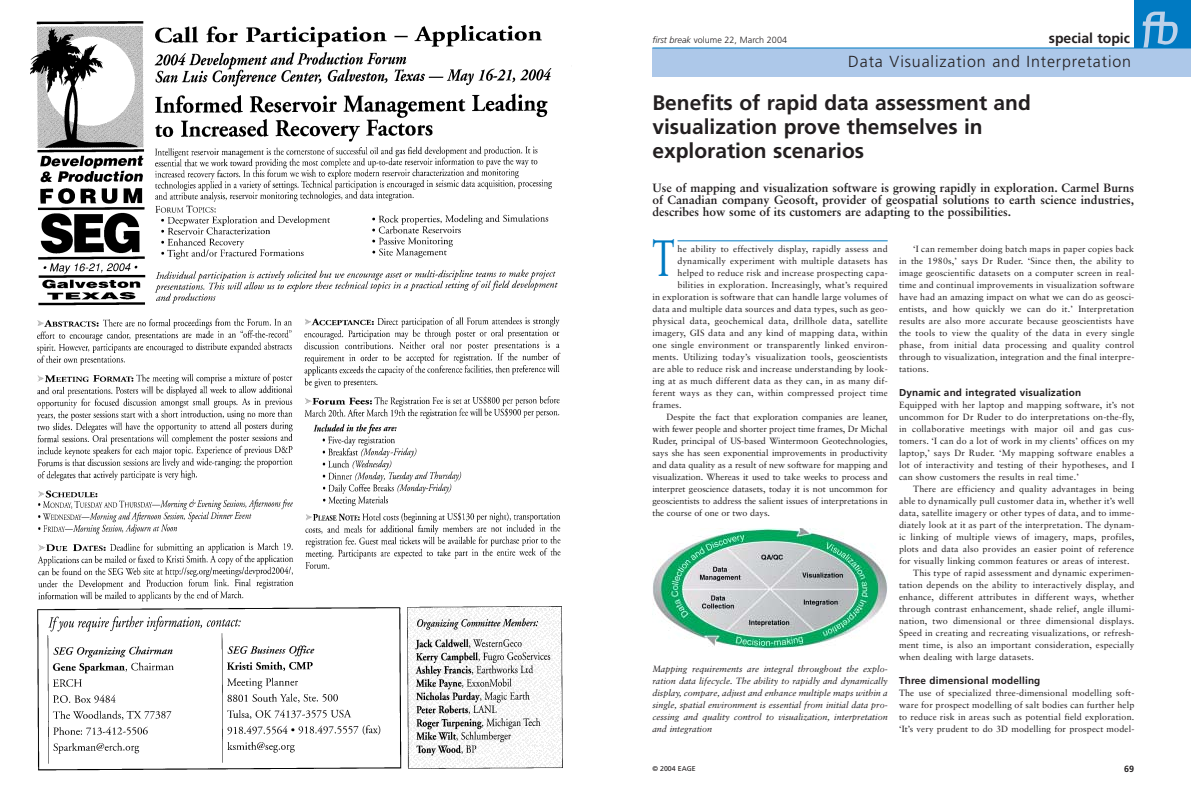
<style>
.page{position:relative;width:1191px;height:794px;background:#fff}
.page>*{position:absolute;margin:0;border:0;box-sizing:border-box;transform-origin:0 0}
.t1{font:51px "Sabon";color:#007ac2;scale:.65 1}
.t2{font:700 21px/24px "Frutiger";color:#231f20}
.t3{font:300 16px "Frutiger";letter-spacing:.055em;color:#231f20}
.t4{font:700 14px "Frutiger";color:#231f20}
.t5{font:700 12px/12px "Sabon";color:#231f20;text-align:justify}
.t6{font:700 10px "Frutiger";letter-spacing:.015em;color:#231f20}
.t7{font:9px/12px "Sabon";letter-spacing:.015em;color:#231f20;text-align:justify}
.t8{font:9px "Sabon";letter-spacing:-.005em;color:#231f20}
.t9{font:italic 9px/12px "Sabon";color:#231f20;text-align:justify}
.t10{font:300 9px "Frutiger";color:#231f20}
.t11{font:700 9px "Frutiger";color:#231f20}
.t12{font:7px "Frutiger";color:#231f20}
.s1{font-style:italic}
</style>
<div class="page">
<div style="left:652px;top:48px;width:539px;height:28px;background:#adc8e9"></div>
<div style="left:1134px;top:0;width:57px;height:48px;background:#007ac2"></div>
<svg style="left:1143px;top:12px;width:35px;height:36px"></svg>
<hr style="left:678px;top:241px;width:210px;height:1px;background:#007ac2">
<hr style="left:652px;top:48px;width:539px;height:1px;background:#007ac2">
<img style="left:653px;top:528px;width:235px;height:122px">
<img style="left:30px;top:21px;width:533px;height:750px">
<p class="t10" style="left:652px;top:36px;width:136px"><span class="s1">first break</span> volume 22, March 2004</p>
<h3 class="t4" style="left:1049px;top:32px;width:83px">special topic</h3>
<h3 class="t3" style="left:848px;top:55px;width:284px">Data Visualization and Interpretation</h3>
<h2 class="t2" style="left:652px;top:92px;width:380px">Benefits of rapid data assessment and visualization prove themselves in exploration scenarios</h2>
<p class="t5" style="left:652px;top:183px;width:483px">Use of mapping and visualization software is growing rapidly in exploration. Carmel Burns of Canadian company Geosoft, provider of geospatial solutions to earth science industries, describes how some of its customers are adapting to the possibilities.</p>
<h1 class="t1" style="left:652px;top:237px;width:35px">T</h1>
<p class="t7" style="left:899px;top:244px;width:237px;text-indent:14px">‘I can remember doing batch maps in paper copies back in the 1980s,’ says Dr Ruder. ‘Since then, the ability to image geoscientific datasets on a computer screen in real&shy;time and continual improvements in visualization software have had an amazing impact on what we can do as geosci&shy;entists, and how quickly we can do it.’ Interpretation results are also more accurate because geoscientists have the tools to view the quality of the data in every single phase, from initial data processing and quality control through to visualization, integration and the final interpre&shy;tations.</p>
<p class="t6" style="left:899px;top:388px;width:184px">Dynamic and integrated visualization</p>
<p class="t7" style="left:899px;top:400px;width:237px">Equipped with her laptop and mapping software, it’s not uncommon for Dr Ruder to do interpretations on-the-fly, in collaborative meetings with major oil and gas cus&shy;tomers. ‘I can do a lot of work in my clients’ offices on my laptop,’ says Dr Ruder. ‘My mapping software enables a lot of interactivity and testing of their hypotheses, and I can show customers the results in real time.’</p>
<p class="t7" style="left:913px;top:484px;width:223px">There are efficiency and quality advantages in being</p>
<p class="t7" style="left:899px;top:496px;width:237px">able to dynamically pull customer data in, whether it’s well</p>
<p class="t7" style="left:899px;top:508px;width:237px">data, satellite imagery or other types of data, and to imme-</p>
<p class="t7" style="left:899px;top:520px;width:237px">diately look at it as part of the interpretation. The dynam-</p>
<p class="t7" style="left:899px;top:532px;width:237px">ic linking of multiple views of imagery, maps, profiles,</p>
<p class="t7" style="left:899px;top:544px;width:237px">plots and data also provides an easier point of reference</p>
<p class="t7" style="left:899px;top:556px;width:232px">for visually linking common features or areas of interest.</p>
<p class="t7" style="left:913px;top:568px;width:223px">This type of rapid assessment and dynamic experimen-</p>
<p class="t7" style="left:899px;top:580px;width:237px">tation depends on the ability to interactively display, and</p>
<p class="t7" style="left:899px;top:592px;width:237px">enhance, different attributes in different ways, whether</p>
<p class="t7" style="left:899px;top:604px;width:237px">through contrast enhancement, shade relief, angle illumi-</p>
<p class="t7" style="left:899px;top:616px;width:237px">nation, two dimensional or three dimensional displays.</p>
<p class="t7" style="left:899px;top:628px;width:237px">Speed in creating and recreating visualizations, or refresh-</p>
<p class="t7" style="left:899px;top:640px;width:237px">ment time, is also an important consideration, especially</p>
<p class="t7" style="left:899px;top:652px;width:136px">when dealing with large datasets.</p>
<p class="t6" style="left:899px;top:676px;width:143px">Three dimensional modelling</p>
<p class="t7" style="left:899px;top:688px;width:237px">The use of specialized three-dimensional modelling soft&shy;ware for prospect modelling of salt bodies can further help to reduce risk in areas such as potential field exploration. ‘It’s very prudent to do 3D modelling for prospect model-</p>
<p class="t7" style="left:678px;top:244px;width:212px">he ability to effectively display, rapidly assess and</p>
<p class="t7" style="left:678px;top:256px;width:212px">dynamically experiment with multiple datasets has</p>
<p class="t7" style="left:678px;top:268px;width:212px">helped to reduce risk and increase prospecting capa-</p>
<p class="t7" style="left:678px;top:280px;width:212px">bilities in exploration. Increasingly, what’s required</p>
<p class="t7" style="left:652px;top:292px;width:237px">in exploration is software that can handle large volumes of</p>
<p class="t7" style="left:652px;top:304px;width:237px">data and multiple data sources and data types, such as geo-</p>
<p class="t7" style="left:652px;top:316px;width:237px">physical data, geochemical data, drillhole data, satellite</p>
<p class="t7" style="left:652px;top:328px;width:237px">imagery, GIS data and any kind of mapping data, within</p>
<p class="t7" style="left:652px;top:340px;width:237px">one single environment or transparently linked environ-</p>
<p class="t7" style="left:652px;top:352px;width:237px">ments. Utilizing today’s visualization tools, geoscientists</p>
<p class="t7" style="left:652px;top:364px;width:237px">are able to reduce risk and increase understanding by look-</p>
<p class="t7" style="left:652px;top:376px;width:237px">ing at as much different data as they can, in as many dif-</p>
<p class="t7" style="left:652px;top:388px;width:237px">ferent ways as they can, within compressed project time</p>
<p class="t7" style="left:652px;top:400px;width:31px">frames.</p>
<p class="t8" style="left:667px;top:413px;width:223px">Despite the fact that exploration companies are leaner,</p>
<p class="t8" style="left:652px;top:425px;width:237px">with fewer people and shorter project time frames, Dr Michal</p>
<p class="t8" style="left:652px;top:437px;width:237px">Ruder, principal of US-based Wintermoon Geotechnologies,</p>
<p class="t8" style="left:652px;top:449px;width:237px">says she has seen exponential improvements in productivity</p>
<p class="t8" style="left:652px;top:461px;width:237px">and data quality as a result of new software for mapping and</p>
<p class="t8" style="left:652px;top:473px;width:237px">visualization. Whereas it used to take weeks to process and</p>
<p class="t8" style="left:652px;top:485px;width:237px">interpret geoscience datasets, today it is not uncommon for</p>
<p class="t8" style="left:652px;top:497px;width:237px">geoscientists to address the salient issues of interpretations in</p>
<p class="t8" style="left:652px;top:509px;width:119px">the course of one or two days.</p>
<p class="t9" style="left:652px;top:664px;width:237px">Mapping requirements are integral throughout the explo&shy;ration data lifecycle. The ability to rapidly and dynamically display, compare, adjust and enhance multiple maps within a single, spatial environment is essential from initial data pro&shy;cessing and quality control to visualization, interpretation and integration</p>
<p class="t12" style="left:652px;top:765px;width:45px">© 2004 EAGE</p>
<p class="t11" style="left:1124px;top:765px;width:12px">69</p>
</div>
